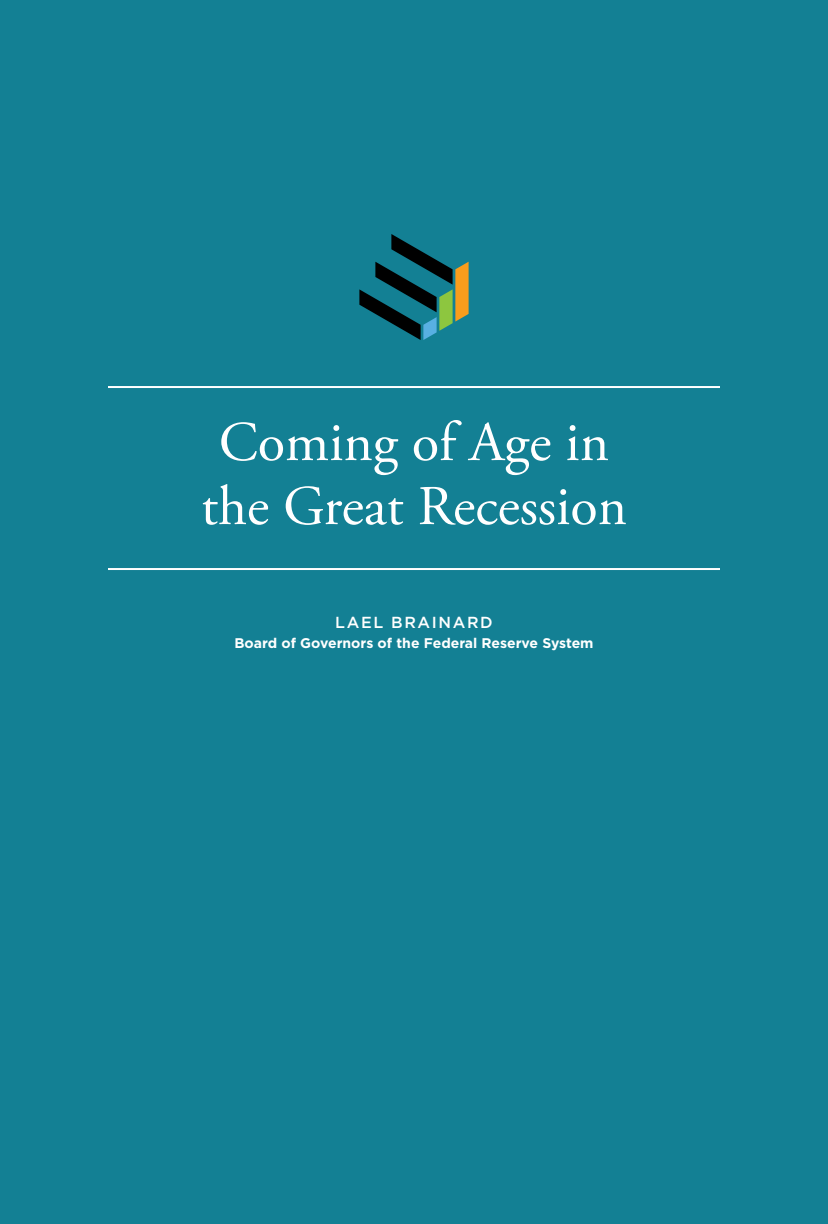
<style>
.page{position:relative;width:828px;height:1224px;background:#138094}
.page>*{position:absolute;margin:0;border:0;box-sizing:border-box;transform-origin:0 0}
.t1{font:56px/64px "Adobe Garamond Pro";color:#fff;text-align:center}
.t2{font:500 16px "Gotham";letter-spacing:.1em;color:#fff}
.t3{font:700 14px "Gotham";color:#fff}
</style>
<div class="page">
<hr style="left:108px;top:386px;width:612px;height:2px;background:#fff">
<hr style="left:108px;top:568px;width:612px;height:2px;background:#fff">
<svg style="left:359px;top:234px;width:110px;height:106px"></svg>
<h2 class="t1" style="left:201px;top:412px;width:428px">Coming of Age in the Great Recession</h2>
<p class="t2" style="left:335px;top:612px;width:159px">LAEL BRAINARD</p>
<p class="t3" style="left:234px;top:634px;width:361px">Board of Governors of the Federal Reserve System</p>
</div>
